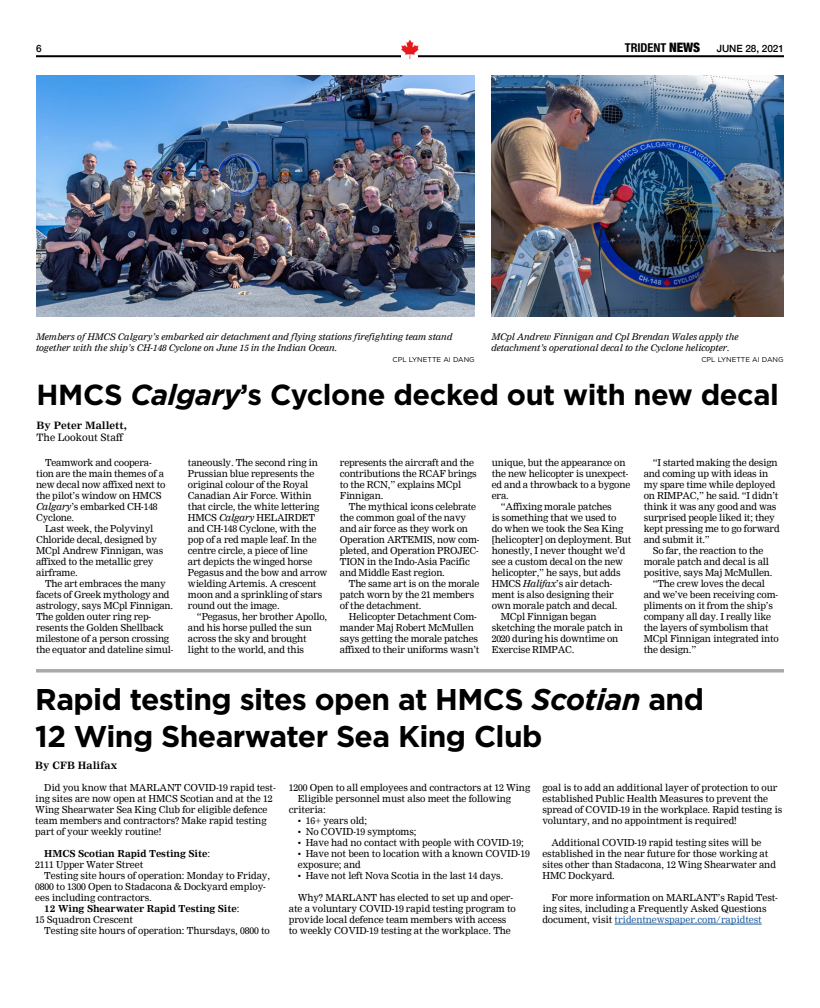
<style>
.page{position:relative;width:820px;height:1008px;background:#fff}
.page>*{position:absolute;margin:0;border:0;box-sizing:border-box;transform-origin:0 0}
.t1{font:700 30px/37px "Gotham";letter-spacing:-.02em;color:#000}
.t2{font:700 29px "Gotham";letter-spacing:-.015em;color:#000}
.t3{font:700 condensed 12.2px "Helvetica Neue LT Std";letter-spacing:-.005em;color:#000}
.t4{font:700 10px "Nimrod";color:#000}
.t5{font:10px "Nimrod";color:#000}
.t6{font:500 10px "Helvetica Neue";letter-spacing:-.005em;color:#000}
.t7{font:9.5px/11px "Nimrod";letter-spacing:-.02em;color:#000}
.t8{font:700 9.5px/11px "Nimrod";letter-spacing:-.01em;color:#000}
.t9{font:italic 9px/11px "Nimrod";color:#000}
.t10{font:7px "Gotham";color:#000}
.s1{font-family:"Helvetica Neue";font-weight:900;font-size:13px}
.s2{font-style:italic}
.s3{font-weight:400}
.s4{color:#215e9e}
</style>
<div class="page">
<hr style="left:36px;top:55px;width:747px;height:2px;background:#000">
<img style="left:399px;top:39px;width:22px;height:20px">
<img style="left:37px;top:75px;width:437px;height:242px">
<img style="left:491px;top:75px;width:292px;height:242px">
<svg style="left:36px;top:669px;width:747px;height:4px;background:#b1b3b6"></svg>
<hr style="left:614px;top:924px;width:147px;height:1px;background:#215e9e">
<p class="t6" style="left:36px;top:41px;width:7px">6</p>
<p class="t3" style="left:624px;top:40px;width:77px">TRIDENT <span class="s1">NEWS</span></p>
<p class="t6" style="left:716px;top:40px;width:69px">JUNE 28, 2021</p>
<p class="t9" style="left:36px;top:332px;width:418px">Members of HMCS Calgary’s embarked air detachment and flying stations firefighting team stand together with the ship’s CH-148 Cyclone on June 15 in the Indian Ocean.</p>
<p class="t10" style="left:392px;top:355px;width:84px">CPL LYNETTE AI DANG</p>
<p class="t9" style="left:491px;top:332px;width:248px">MCpl Andrew Finnigan and Cpl Brendan Wales apply the detachment’s operational decal to the Cyclone helicopter.</p>
<p class="t10" style="left:701px;top:355px;width:84px">CPL LYNETTE AI DANG</p>
<h2 class="t2" style="left:37px;top:376px;width:743px">HMCS <span class="s2">Calgary</span>’s Cyclone decked out with new decal</h2>
<p class="t4" style="left:37px;top:420px;width:92px">By Peter Mallett,</p>
<p class="t5" style="left:37px;top:432px;width:88px">The Lookout Staff</p>
<p class="t7" style="left:36px;top:457px;width:131px;text-indent:9px">Teamwork and coopera&shy;tion are the main themes of a new decal now affixed next to the pilot’s window on HMCS<br><span class="s2">Calgary</span>’s embarked CH-148<br>Cyclone.</p>
<p class="t7" style="left:36px;top:523px;width:129px;text-indent:9px">Last week, the Polyvinyl<br>Chloride decal, designed by<br>MCpl Andrew Finnigan, was affixed to the metallic grey airframe.</p>
<p class="t7" style="left:36px;top:578px;width:139px;text-indent:9px">The art embraces the many facets of Greek mythology and astrology, says MCpl Finnigan.<br>The golden outer ring rep&shy;resents the Golden Shellback milestone of a person crossing the equator and dateline simul-</p>
<p class="t7" style="left:188px;top:457px;width:141px">taneously. The second ring in<br>Prussian blue represents the original colour of the Royal<br>Canadian Air Force. Within that circle, the white lettering<br>HMCS <span class="s2">Calgary</span> HELAIRDET and CH-148 Cyclone, with the pop of a red maple leaf. In the centre circle, a piece of line<br>art depicts the winged horse<br>Pegasus and the bow and arrow wielding Artemis. A crescent moon and a sprinkling of stars round out the image.</p>
<p class="t7" style="left:188px;top:611px;width:141px;text-indent:9px">“Pegasus, her brother Apollo, and his horse pulled the sun across the sky and brought light to the world, and this</p>
<p class="t7" style="left:340px;top:457px;width:138px">represents the aircraft and the contributions the RCAF brings to the RCN,” explains MCpl<br>Finnigan.</p>
<p class="t7" style="left:340px;top:501px;width:141px;text-indent:9px">The mythical icons celebrate the common goal of the navy and air force as they work on<br>Operation ARTEMIS, now com&shy;pleted, and Operation PROJEC-<br>TION in the Indo-Asia Pacific and Middle East region.</p>
<p class="t7" style="left:340px;top:578px;width:141px;text-indent:9px">The same art is on the morale patch worn by the 21 members of the detachment.</p>
<p class="t7" style="left:340px;top:611px;width:141px;text-indent:9px">Helicopter Detachment Com&shy;mander Maj Robert McMullen says getting the morale patches affixed to their uniforms wasn’t</p>
<p class="t7" style="left:491px;top:457px;width:135px">unique, but the appearance on</p>
<p class="t7" style="left:491px;top:468px;width:138px">the new helicopter is unexpect-</p>
<p class="t7" style="left:491px;top:479px;width:140px">ed and a throwback to a bygone</p>
<p class="t7" style="left:491px;top:490px;width:19px">era.</p>
<p class="t7" style="left:500px;top:501px;width:112px">“Affixing morale patches</p>
<p class="t7" style="left:491px;top:512px;width:126px">is something that we used to</p>
<p class="t7" style="left:491px;top:523px;width:133px">do when we took the Sea King</p>
<p class="t7" style="left:491px;top:534px;width:141px">[helicopter] on deployment. But</p>
<p class="t7" style="left:491px;top:545px;width:135px">honestly, I never thought we’d</p>
<p class="t7" style="left:491px;top:556px;width:133px">see a custom decal on the new</p>
<p class="t7" style="left:491px;top:567px;width:130px">helicopter,” he says, but adds</p>
<p class="t7" style="left:491px;top:578px;width:122px">HMCS <span class="s2">Halifax</span>’s air detach-</p>
<p class="t7" style="left:491px;top:589px;width:123px">ment is also designing their</p>
<p class="t7" style="left:491px;top:600px;width:127px">own morale patch and decal.</p>
<p class="t7" style="left:500px;top:611px;width:97px">MCpl Finnigan began</p>
<p class="t7" style="left:491px;top:622px;width:133px">sketching the morale patch in</p>
<p class="t7" style="left:491px;top:633px;width:128px">2020 during his downtime on</p>
<p class="t7" style="left:491px;top:644px;width:84px">Exercise RIMPAC.</p>
<p class="t7" style="left:652px;top:457px;width:126px">“I started making the design</p>
<p class="t7" style="left:643px;top:468px;width:126px">and coming up with ideas in</p>
<p class="t7" style="left:643px;top:479px;width:133px">my spare time while deployed</p>
<p class="t7" style="left:643px;top:490px;width:136px">on RIMPAC,” he said. “I didn’t</p>
<p class="t7" style="left:643px;top:501px;width:134px">think it was any good and was</p>
<p class="t7" style="left:643px;top:512px;width:132px">surprised people liked it; they</p>
<p class="t7" style="left:643px;top:523px;width:137px">kept pressing me to go forward</p>
<p class="t7" style="left:643px;top:534px;width:68px">and submit it.”</p>
<p class="t7" style="left:652px;top:545px;width:112px">So far, the reaction to the</p>
<p class="t7" style="left:643px;top:556px;width:127px">morale patch and decal is all</p>
<p class="t7" style="left:643px;top:567px;width:130px">positive, says Maj McMullen.</p>
<p class="t7" style="left:652px;top:578px;width:114px">“The crew loves the decal</p>
<p class="t7" style="left:643px;top:589px;width:136px">and we’ve been receiving com-</p>
<p class="t7" style="left:643px;top:600px;width:131px">pliments on it from the ship’s</p>
<p class="t7" style="left:643px;top:611px;width:129px">company all day. I really like</p>
<p class="t7" style="left:643px;top:622px;width:126px">the layers of symbolism that</p>
<p class="t7" style="left:643px;top:633px;width:137px">MCpl Finnigan integrated into</p>
<p class="t7" style="left:643px;top:644px;width:54px">the design.”</p>
<h1 class="t1" style="left:35px;top:681px;width:670px">Rapid testing sites open at HMCS <span class="s2">Scotian</span> and<br>12 Wing Shearwater Sea King Club</h1>
<p class="t4" style="left:35px;top:759px;width:83px">By CFB Halifax</p>
<p class="t7" style="left:35px;top:782px;width:242px;text-indent:9px">Did you know that MARLANT COVID-19 rapid test&shy;ing sites are now open at HMCS Scotian and at the 12<br>Wing Shearwater Sea King Club for eligible defence team members and contractors? Make rapid testing part of your weekly routine!</p>
<p class="t8" style="left:35px;top:848px;width:176px;text-indent:9px">HMCS Scotian Rapid Testing Site<span class="s3">:<br>2111 Upper Water Street</span></p>
<p class="t7" style="left:44px;top:870px;width:227px">Testing site hours of operation: Monday to Friday,</p>
<p class="t7" style="left:35px;top:882px;width:232px">0800 to 1300 Open to Stadacona &amp; Dockyard employ-</p>
<p class="t7" style="left:35px;top:893px;width:118px">ees including contractors.</p>
<p class="t8" style="left:44px;top:903px;width:196px">12 Wing Shearwater Rapid Testing Site<span class="s3">:</span></p>
<p class="t7" style="left:35px;top:915px;width:99px">15 Squadron Crescent</p>
<p class="t7" style="left:44px;top:926px;width:227px">Testing site hours of operation: Thursdays, 0800 to</p>
<p class="t7" style="left:542px;top:782px;width:241px">goal is to add an additional layer of protection to our established Public Health Measures to prevent the spread of COVID-19 in the workplace. Rapid testing is voluntary, and no appointment is required!</p>
<p class="t7" style="left:542px;top:837px;width:235px;text-indent:9px">Additional COVID-19 rapid testing sites will be established in the near future for those working at sites other than Stadacona, 12 Wing Shearwater and HMC Dockyard.</p>
<p class="t7" style="left:542px;top:893px;width:237px;text-indent:9px">For more information on MARLANT’s Rapid Test&shy;ing sites, including a Frequently Asked Questions document, visit <span class="s4">tridentnewspaper.com/rapidtest</span></p>
<p class="t7" style="left:289px;top:783px;width:243px">1200 Open to all employees and contractors at 12 Wing</p>
<p class="t7" style="left:298px;top:794px;width:214px">Eligible personnel must also meet the following</p>
<p class="t7" style="left:289px;top:805px;width:38px">criteria:</p>
<p class="t7" style="left:298px;top:816px;width:71px">• 16+ years old;</p>
<p class="t7" style="left:298px;top:827px;width:120px">• No COVID-19 symptoms;</p>
<p class="t7" style="left:298px;top:838px;width:227px">• Have had no contact with people with COVID-19;</p>
<p class="t7" style="left:298px;top:849px;width:233px">• Have not been to location with a known COVID-19 exposure; and</p>
<p class="t7" style="left:298px;top:871px;width:207px">• Have not left Nova Scotia in the last 14 days.</p>
<p class="t7" style="left:289px;top:893px;width:228px;text-indent:9px">Why? MARLANT has elected to set up and oper&shy;ate a voluntary COVID-19 rapid testing program to provide local defence team members with access to weekly COVID-19 testing at the workplace. The</p>
</div>
